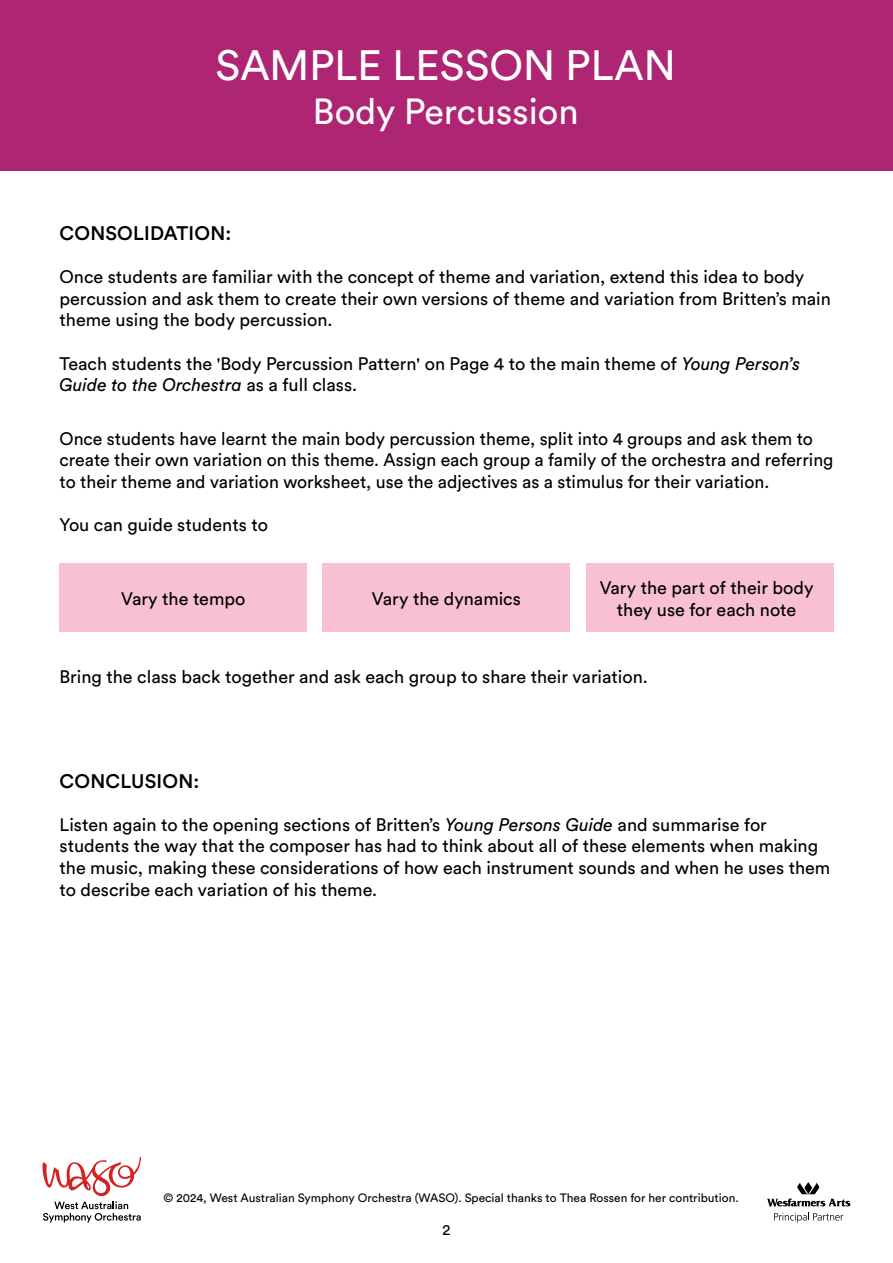
<style>
.page{position:relative;width:893px;height:1263px;background:#fff}
.page>*{position:absolute;margin:0;border:0;box-sizing:border-box;transform-origin:0 0}
.t1{font:42px "Circular Std";color:#fff}
.t2{font:36px "Circular Std";color:#fff}
.t3{font:500 19.5px "Circular Std";letter-spacing:.01em;color:#000}
.t4{font:18px/21.6px "Circular Std";color:#000}
.t5{font:15px "Circular Std";color:#000}
.t6{font:12px "Circular Std";color:#000}
.s1{font-style:italic}
</style>
<div class="page">
<svg style="left:774px;top:1212px;width:69px;height:10px"></svg>
<svg style="left:767px;top:1182px;width:83px;height:24px"></svg>
<svg style="left:43px;top:1157px;width:98px;height:65px"></svg>
<div style="left:0;top:0;width:893px;height:170px;background:#ae2573"></div>
<div style="left:60px;top:563px;width:247px;height:68px;background:#f8bfd5"></div>
<div style="left:323px;top:563px;width:247px;height:68px;background:#f8bfd5"></div>
<div style="left:586px;top:563px;width:247px;height:68px;background:#f8bfd5"></div>
<h1 class="t1" style="left:216px;top:40px;width:462px">SAMPLE LESSON PLAN</h1>
<h2 class="t2" style="left:313px;top:89px;width:267px">Body Percussion</h2>
<p class="t3" style="left:60px;top:221px;width:173px">CONSOLIDATION:</p>
<p class="t4" style="left:60px;top:266px;width:773px">Once students are familiar with the concept of theme and variation, extend this idea to body percussion and ask them to create their own versions of theme and variation from Britten’s main theme using the body percussion.</p>
<p class="t4" style="left:60px;top:352px;width:742px">Teach students the 'Body Percussion Pattern' on Page 4 to the main theme of <span class="s1">Young Person’s<br>Guide to the Orchestra</span> as a full class.</p>
<p class="t4" style="left:60px;top:428px;width:775px">Once students have learnt the main body percussion theme, split into 4 groups and ask them to create their own variation on this theme. Assign each group a family of the orchestra and referring to their theme and variation worksheet, use the adjectives as a stimulus for their variation.</p>
<p class="t4" style="left:60px;top:514px;width:210px">You can guide students to</p>
<p class="t4" style="left:121px;top:587px;width:126px">Vary the tempo</p>
<p class="t4" style="left:372px;top:587px;width:150px">Vary the dynamics</p>
<p class="t4" style="left:600px;top:577px;width:215px;text-align:center">Vary the part of their body they use for each note</p>
<p class="t4" style="left:60px;top:665px;width:590px">Bring the class back together and ask each group to share their variation.</p>
<p class="t3" style="left:60px;top:768px;width:141px">CONCLUSION:</p>
<p class="t4" style="left:60px;top:813px;width:772px">Listen again to the opening sections of Britten’s <span class="s1">Young Persons Guide</span> and summarise for students the way that the composer has had to think about all of these elements when making the music, making these considerations of how each instrument sounds and when he uses them to describe each variation of his theme.</p>
<p class="t6" style="left:164px;top:1191px;width:577px">© 2024, West Australian Symphony Orchestra (WASO). Special thanks to Thea Rossen for her contribution.</p>
<p class="t5" style="left:442px;top:1220px;width:9px">2</p>
</div>
